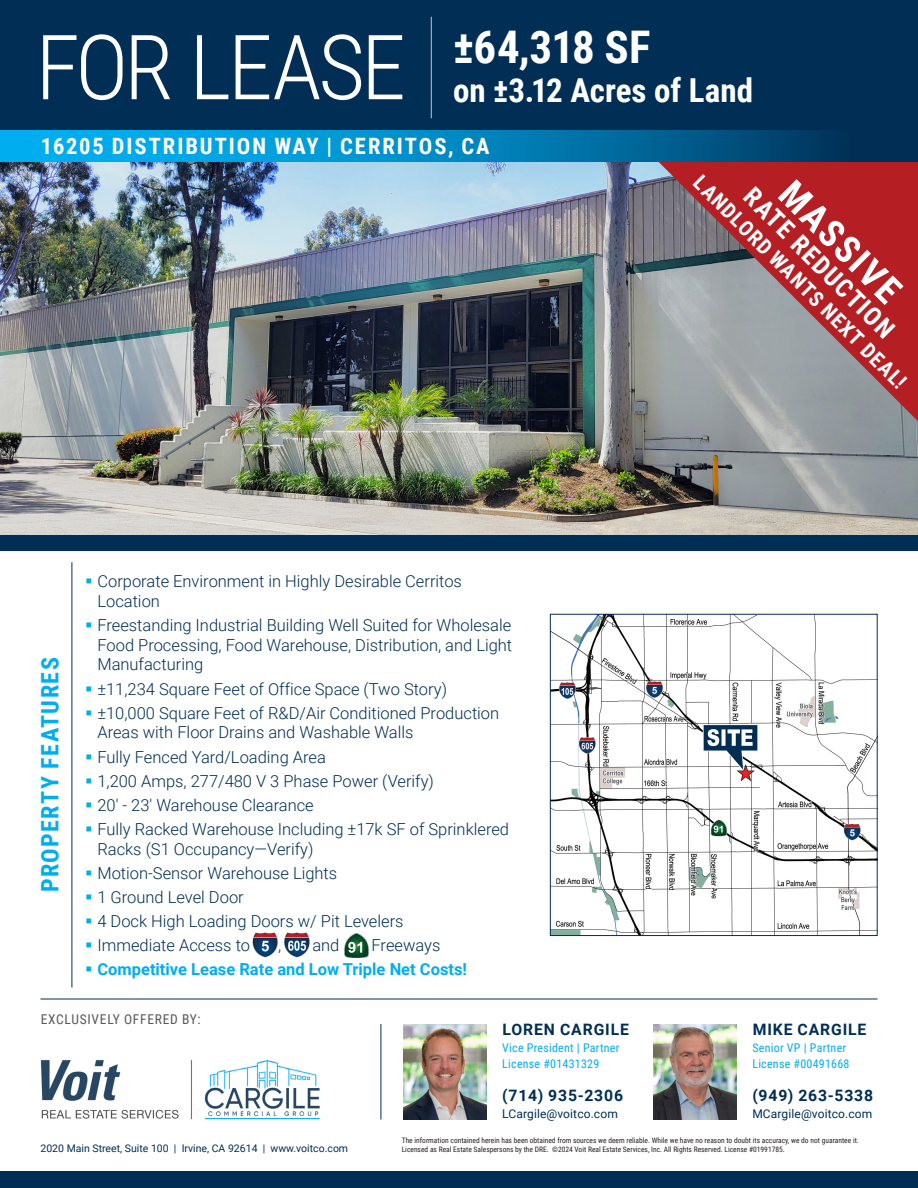
<style>
.page{position:relative;width:918px;height:1188px;background:#fff}
.page>*{position:absolute;margin:0;border:0;box-sizing:border-box;transform-origin:0 0}
.t1{font:300 90px "Roboto Condensed";letter-spacing:-.04em;color:#fff}
.t2{font:700 45px "Roboto Condensed";letter-spacing:-.005em;color:#fff}
.Subhead_2{font:700 37.5px "Roboto Condensed";color:#fff}
.Title_2{font:700 33px "Roboto Condensed";color:#fff}
.Subhead_2-2{font:700 25.5px "Roboto Condensed";color:#fff}
.Subhead{font:700 24px "Roboto Condensed";letter-spacing:.06em;color:#00aeef}
.Property_Address{font:700 22.5px "Roboto Condensed";letter-spacing:.085em;color:#fff}
.Subhead_2-3{font:700 21px "Roboto Condensed";color:#fff}
.t3{font:300 16.5px/19.8px "Roboto";color:#002e54}
.t4{font:700 16.5px "Roboto";color:#00aeef}
.t5{font:700 15.75px "Roboto";letter-spacing:.055em;color:#002e54}
.t6{font:13.5px "Roboto Condensed";letter-spacing:.055em;color:#57585a}
.t7{font:12px/16.5px "Roboto Condensed";letter-spacing:.02em;color:#00aeef}
.t8{font:12px "Roboto";letter-spacing:.01em;color:#002e54}
.t9{font:10.5px "Roboto";color:#002e54}
.t10{font:7.5px/9px "Roboto Condensed";color:#231f20}
</style>
<div class="page">
<img style="left:40px;top:1060px;width:280px;height:60px">
<img style="left:404px;top:1024px;width:82px;height:96px">
<img style="left:654px;top:1024px;width:82px;height:96px">
<div style="left:0;top:1172px;width:918px;height:16px;background:#002e54"></div>
<div style="left:0;top:0;width:918px;height:162px;background:#002e54"></div>
<svg style="left:0;top:131px;width:823px;height:31px"></svg>
<div style="left:0;top:535px;width:918px;height:16px;background:#002e54"></div>
<img style="left:552px;top:616px;width:324px;height:318px">
<div style="left:550px;top:614px;width:328px;height:322px;border:1px solid #002e54"></div>
<hr style="left:381px;top:1024px;width:1px;height:96px;background:#002e54">
<hr style="left:431px;top:17px;width:1px;height:101px;background:#fff">
<hr style="left:40px;top:999px;width:838px;height:1px;background:#002e54">
<hr style="left:72px;top:562px;width:1px;height:426px;background:#002e54">
<img style="left:0;top:162px;width:918px;height:373px">
<img style="left:253px;top:932px;width:25px;height:26px">
<img style="left:284px;top:932px;width:26px;height:26px">
<img style="left:344px;top:932px;width:25px;height:26px">
<svg style="left:659px;top:162px;width:259px;height:259px"></svg>
<h1 class="t1" style="left:36px;top:4px;width:372px">FOR LEASE</h1>
<p class="t2" style="left:453px;top:15px;width:199px">±64,318 SF</p>
<p class="Title_2" style="left:453px;top:67px;width:302px">on ±3.12 Acres of Land</p>
<p class="Property_Address" style="left:41px;top:131px;width:450px">16205 DISTRIBUTION WAY | CERRITOS, CA</p>
<p class="Subhead_2-3" style="left:708px;top:169px;width:293px;rotate:45deg">LANDLORD WANTS NEXT DEAL!</p>
<p class="Subhead_2" style="left:804px;top:169px;width:156px;rotate:45deg">MASSIVE</p>
<p class="Subhead_2-2" style="left:761px;top:179px;width:202px;rotate:45deg">RATE REDUCTION</p>
<p class="Subhead" style="left:33px;top:892px;width:236px;rotate:-90deg">PROPERTY FEATURES</p>
<p class="t3" style="left:97px;top:570px;width:366px">Corporate Environment in Highly Desirable Cerritos<br>Location</p>
<p class="t3" style="left:97px;top:614px;width:416px;text-align:justify">Freestanding Industrial Building Well Suited for Wholesale Food Processing, Food Warehouse, Distribution, and Light Manufacturing</p>
<p class="t3" style="left:97px;top:678px;width:351px">±11,234 Square Feet of Office Space (Two Story)</p>
<p class="t3" style="left:97px;top:702px;width:403px">±10,000 Square Feet of R&amp;D/Air Conditioned Production<br>Areas with Floor Drains and Washable Walls</p>
<p class="t3" style="left:97px;top:746px;width:230px">Fully Fenced Yard/Loading Area</p>
<p class="t3" style="left:97px;top:770px;width:338px">1,200 Amps, 277/480 V 3 Phase Power (Verify)</p>
<p class="t3" style="left:97px;top:794px;width:218px">20' - 23' Warehouse Clearance</p>
<p class="t3" style="left:97px;top:819px;width:413px">Fully Racked Warehouse Including ±17k SF of Sprinklered<br>Racks (S1 Occupancy—Verify)</p>
<p class="t3" style="left:97px;top:862px;width:241px">Motion-Sensor Warehouse Lights</p>
<p class="t3" style="left:97px;top:887px;width:148px">1 Ground Level Door</p>
<p class="t3" style="left:97px;top:911px;width:308px">4 Dock High Loading Doors w/ Pit Levelers</p>
<p class="t3" style="left:97px;top:935px;width:154px">Immediate Access to</p>
<p class="t3" style="left:278px;top:935px;width:5px">,</p>
<p class="t3" style="left:312px;top:935px;width:29px">and</p>
<p class="t3" style="left:372px;top:935px;width:70px">Freeways</p>
<p class="t4" style="left:97px;top:958px;width:371px">Competitive Lease Rate and Low Triple Net Costs!</p>
<p class="t6" style="left:41px;top:1010px;width:161px">EXCLUSIVELY OFFERED BY:</p>
<p class="t5" style="left:503px;top:1019px;width:128px">LOREN CARGILE</p>
<p class="t7" style="left:502px;top:1039px;width:119px">Vice President | Partner<br>License #01431329</p>
<p class="t5" style="left:502px;top:1085px;width:122px">(714) 935-2306</p>
<p class="t8" style="left:502px;top:1105px;width:117px">LCargile@voitco.com</p>
<p class="t5" style="left:753px;top:1019px;width:115px">MIKE CARGILE</p>
<p class="t7" style="left:752px;top:1039px;width:99px">Senior VP | Partner<br>License #00491668</p>
<p class="t5" style="left:752px;top:1085px;width:122px">(949) 263-5338</p>
<p class="t8" style="left:752px;top:1105px;width:121px">MCargile@voitco.com</p>
<p class="t9" style="left:40px;top:1141px;width:309px">2020 Main Street, Suite 100 | Irvine, CA 92614 | www.voitco.com</p>
<p class="t10" style="left:402px;top:1136px;width:459px">The information contained herein has been obtained from sources we deem reliable. While we have no reason to doubt its accuracy, we do not guarantee it.<br>Licensed as Real Estate Salespersons by the DRE. ©2024 Voit Real Estate Services, Inc. All Rights Reserved. License #01991785.</p>
</div>
